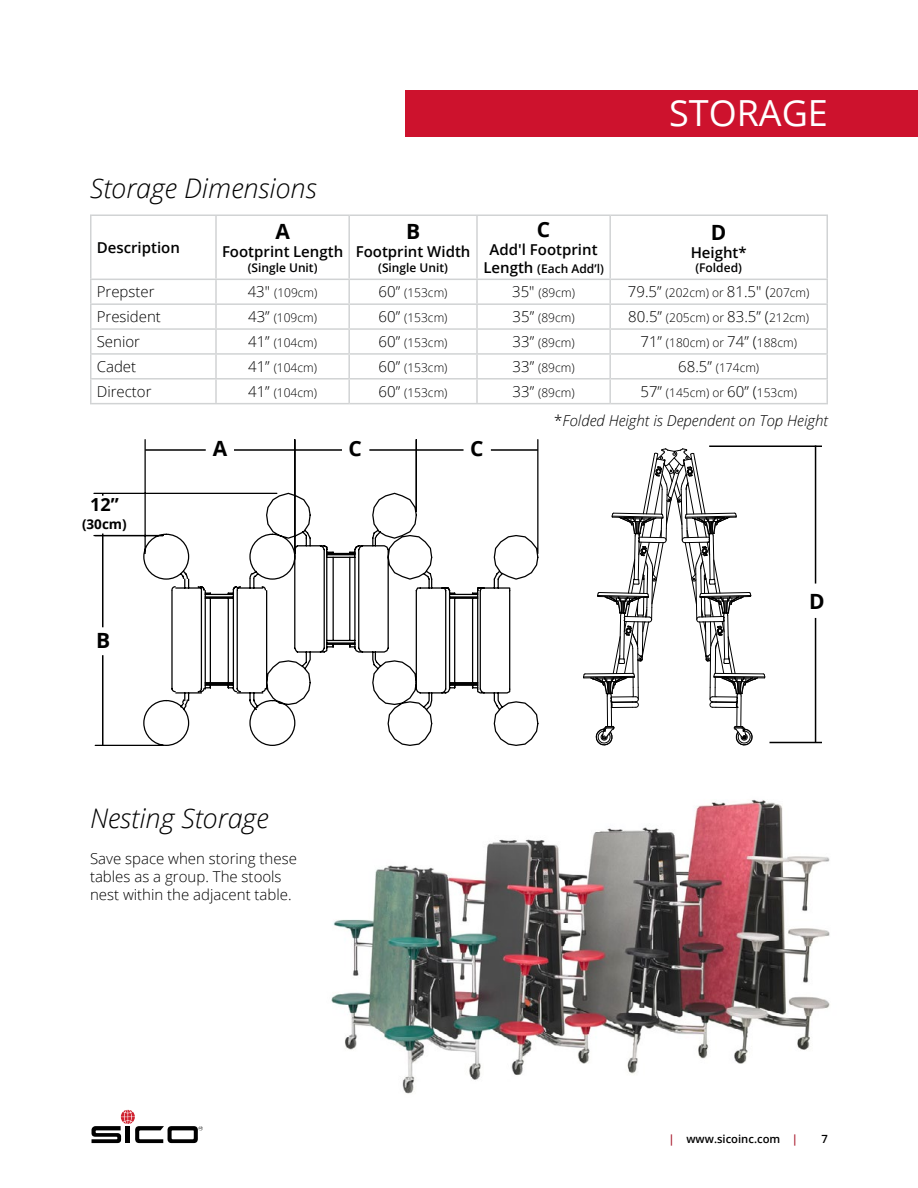
<style>
.page{position:relative;width:918px;height:1188px;background:#fff}
.page>*{position:absolute;margin:0;border:0;box-sizing:border-box;transform-origin:0 0}
.t1{font:36px "Open Sans";color:#fff}
.t2{font:italic 300 27px "Open Sans";color:#000}
.t3{font:700 21px "Open Sans";color:#000}
.t4{font:700 18px "Open Sans";color:#000}
.t5{font:300 15px/18px "Open Sans";color:#000}
.t6{font:600 15px "Open Sans";color:#000}
.t7{font:italic 300 15px "Open Sans";color:#000}
.t8{font:700 13.5px "Open Sans";color:#000}
.t9{font:300 12px "Open Sans";color:#000}
.t10{font:600 12px "Open Sans";color:#000}
.t11{font:600 11.25px "Open Sans";color:#000}
.s1{font-size:15px}
.s2{font-style:normal}
.s3{color:#a91a2d}
</style>
<div class="page">
<svg style="left:92px;top:1110px;width:111px;height:33px"></svg>
<svg style="left:93px;top:439px;width:445px;height:307px"></svg>
<img style="left:331px;top:799px;width:499px;height:295px">
<div style="left:405px;top:90px;width:513px;height:46px;background:#cd122d"></div>
<hr style="left:215px;top:216px;width:2px;height:63px;background:#d1d3d4">
<hr style="left:348px;top:216px;width:2px;height:63px;background:#d1d3d4">
<hr style="left:476px;top:216px;width:2px;height:63px;background:#d1d3d4">
<hr style="left:609px;top:216px;width:2px;height:63px;background:#d1d3d4">
<hr style="left:826px;top:216px;width:2px;height:63px;background:#d1d3d4">
<hr style="left:90px;top:280px;width:2px;height:23px;background:#d1d3d4">
<hr style="left:215px;top:280px;width:2px;height:23px;background:#d1d3d4">
<hr style="left:348px;top:280px;width:2px;height:23px;background:#d1d3d4">
<hr style="left:476px;top:280px;width:2px;height:23px;background:#d1d3d4">
<hr style="left:609px;top:280px;width:2px;height:23px;background:#d1d3d4">
<hr style="left:826px;top:280px;width:2px;height:23px;background:#d1d3d4">
<hr style="left:90px;top:305px;width:2px;height:23px;background:#d1d3d4">
<hr style="left:215px;top:305px;width:2px;height:23px;background:#d1d3d4">
<hr style="left:348px;top:305px;width:2px;height:23px;background:#d1d3d4">
<hr style="left:476px;top:305px;width:2px;height:23px;background:#d1d3d4">
<hr style="left:609px;top:305px;width:2px;height:23px;background:#d1d3d4">
<hr style="left:826px;top:305px;width:2px;height:23px;background:#d1d3d4">
<hr style="left:90px;top:330px;width:2px;height:23px;background:#d1d3d4">
<hr style="left:215px;top:330px;width:2px;height:23px;background:#d1d3d4">
<hr style="left:348px;top:330px;width:2px;height:23px;background:#d1d3d4">
<hr style="left:476px;top:330px;width:2px;height:23px;background:#d1d3d4">
<hr style="left:609px;top:330px;width:2px;height:23px;background:#d1d3d4">
<hr style="left:826px;top:330px;width:2px;height:23px;background:#d1d3d4">
<hr style="left:90px;top:355px;width:2px;height:23px;background:#d1d3d4">
<hr style="left:215px;top:355px;width:2px;height:23px;background:#d1d3d4">
<hr style="left:348px;top:355px;width:2px;height:23px;background:#d1d3d4">
<hr style="left:476px;top:355px;width:2px;height:23px;background:#d1d3d4">
<hr style="left:609px;top:355px;width:2px;height:23px;background:#d1d3d4">
<hr style="left:826px;top:355px;width:2px;height:23px;background:#d1d3d4">
<hr style="left:90px;top:380px;width:2px;height:23px;background:#d1d3d4">
<hr style="left:215px;top:380px;width:2px;height:23px;background:#d1d3d4">
<hr style="left:348px;top:380px;width:2px;height:23px;background:#d1d3d4">
<hr style="left:476px;top:380px;width:2px;height:23px;background:#d1d3d4">
<hr style="left:609px;top:380px;width:2px;height:23px;background:#d1d3d4">
<hr style="left:826px;top:380px;width:2px;height:23px;background:#d1d3d4">
<hr style="left:90px;top:214px;width:126px;height:2px;background:#d1d3d4">
<hr style="left:90px;top:216px;width:2px;height:63px;background:#d1d3d4">
<hr style="left:216px;top:214px;width:133px;height:2px;background:#d1d3d4">
<hr style="left:349px;top:214px;width:128px;height:2px;background:#d1d3d4">
<hr style="left:477px;top:214px;width:133px;height:2px;background:#d1d3d4">
<hr style="left:610px;top:214px;width:218px;height:2px;background:#d1d3d4">
<hr style="left:90px;top:279px;width:126px;height:1px;background:#d1d3d4">
<hr style="left:216px;top:279px;width:133px;height:1px;background:#d1d3d4">
<hr style="left:349px;top:279px;width:128px;height:1px;background:#d1d3d4">
<hr style="left:477px;top:279px;width:133px;height:1px;background:#d1d3d4">
<hr style="left:610px;top:279px;width:218px;height:1px;background:#d1d3d4">
<hr style="left:90px;top:303px;width:126px;height:2px;background:#d1d3d4">
<hr style="left:216px;top:303px;width:133px;height:2px;background:#d1d3d4">
<hr style="left:349px;top:303px;width:128px;height:2px;background:#d1d3d4">
<hr style="left:477px;top:303px;width:133px;height:2px;background:#d1d3d4">
<hr style="left:610px;top:303px;width:218px;height:2px;background:#d1d3d4">
<hr style="left:90px;top:328px;width:126px;height:2px;background:#d1d3d4">
<hr style="left:216px;top:328px;width:133px;height:2px;background:#d1d3d4">
<hr style="left:349px;top:328px;width:128px;height:2px;background:#d1d3d4">
<hr style="left:477px;top:328px;width:133px;height:2px;background:#d1d3d4">
<hr style="left:610px;top:328px;width:218px;height:2px;background:#d1d3d4">
<hr style="left:90px;top:353px;width:126px;height:2px;background:#d1d3d4">
<hr style="left:216px;top:353px;width:133px;height:2px;background:#d1d3d4">
<hr style="left:349px;top:353px;width:128px;height:2px;background:#d1d3d4">
<hr style="left:477px;top:353px;width:133px;height:2px;background:#d1d3d4">
<hr style="left:610px;top:353px;width:218px;height:2px;background:#d1d3d4">
<hr style="left:90px;top:378px;width:126px;height:2px;background:#d1d3d4">
<hr style="left:216px;top:378px;width:133px;height:2px;background:#d1d3d4">
<hr style="left:349px;top:378px;width:128px;height:2px;background:#d1d3d4">
<hr style="left:477px;top:378px;width:133px;height:2px;background:#d1d3d4">
<hr style="left:610px;top:378px;width:218px;height:2px;background:#d1d3d4">
<hr style="left:90px;top:403px;width:126px;height:1px;background:#d1d3d4">
<hr style="left:216px;top:403px;width:133px;height:1px;background:#d1d3d4">
<hr style="left:349px;top:403px;width:128px;height:1px;background:#d1d3d4">
<hr style="left:477px;top:403px;width:133px;height:1px;background:#d1d3d4">
<hr style="left:610px;top:403px;width:218px;height:1px;background:#d1d3d4">
<hr style="left:146px;top:449px;width:59px;height:2px;background:#000">
<hr style="left:235px;top:449px;width:59px;height:2px;background:#000">
<hr style="left:296px;top:449px;width:45px;height:2px;background:#000">
<hr style="left:417px;top:449px;width:46px;height:2px;background:#000">
<hr style="left:370px;top:449px;width:46px;height:2px;background:#000">
<hr style="left:492px;top:449px;width:45px;height:2px;background:#000">
<hr style="left:710px;top:446px;width:111px;height:1px;background:#000">
<hr style="left:770px;top:742px;width:51px;height:1px;background:#000">
<hr style="left:102px;top:534px;width:2px;height:93px;background:#000">
<hr style="left:102px;top:656px;width:2px;height:89px;background:#000">
<hr style="left:815px;top:619px;width:1px;height:123px;background:#000">
<hr style="left:815px;top:446px;width:1px;height:137px;background:#000">
<svg style="left:583px;top:448px;width:183px;height:298px"></svg>
<h2 class="t2" style="left:90px;top:170px;width:228px">Storage Dimensions</h2>
<p class="t6" style="left:97px;top:237px;width:85px">Description</p>
<h3 class="t3" style="left:275px;top:217px;width:16px">A</h3>
<p class="t6" style="left:222px;top:241px;width:123px">Footprint Length</p>
<p class="t10" style="left:248px;top:259px;width:71px">(Single Unit)</p>
<h3 class="t3" style="left:406px;top:217px;width:16px">B</h3>
<p class="t6" style="left:356px;top:241px;width:116px">Footprint Width</p>
<p class="t10" style="left:378px;top:259px;width:71px">(Single Unit)</p>
<h3 class="t3" style="left:537px;top:215px;width:15px">C</h3>
<p class="t6" style="left:490px;top:240px;width:109px">Add'l Footprint</p>
<p class="t10" style="left:483px;top:261px;width:122px"><span class="s1">Length</span> (Each Add’l)</p>
<h1 class="t1" style="left:669px;top:88px;width:160px">STORAGE</h1>
<h3 class="t3" style="left:711px;top:218px;width:17px">D</h3>
<p class="t6" style="left:691px;top:242px;width:58px">Height*</p>
<p class="t10" style="left:695px;top:260px;width:48px">(Folded)</p>
<p class="t5" style="left:97px;top:283px;width:59px">Prepster</p>
<p class="t9" style="left:248px;top:285px;width:71px"><span class="s1">43"</span> (109cm)</p>
<p class="t9" style="left:379px;top:285px;width:70px"><span class="s1">60”</span> (153cm)</p>
<p class="t9" style="left:512px;top:285px;width:64px"><span class="s1">35"</span> (89cm)</p>
<p class="t9" style="left:628px;top:285px;width:183px"><span class="s1">79.5”</span> (202cm) or <span class="s1">81.5" (</span>207cm)</p>
<p class="t5" style="left:97px;top:308px;width:66px">President</p>
<p class="t9" style="left:248px;top:310px;width:70px"><span class="s1">43”</span> (109cm)</p>
<p class="t9" style="left:379px;top:310px;width:70px"><span class="s1">60”</span> (153cm)</p>
<p class="t9" style="left:513px;top:310px;width:64px"><span class="s1">35”</span> (89cm)</p>
<p class="t9" style="left:628px;top:310px;width:182px"><span class="s1">80.5”</span> (205cm) or <span class="s1">83.5” (</span>212cm)</p>
<p class="t5" style="left:97px;top:332px;width:45px">Senior</p>
<p class="t9" style="left:248px;top:335px;width:70px"><span class="s1">41”</span> (104cm)</p>
<p class="t9" style="left:379px;top:335px;width:70px"><span class="s1">60”</span> (153cm)</p>
<p class="t9" style="left:513px;top:335px;width:64px"><span class="s1">33”</span> (89cm)</p>
<p class="t9" style="left:640px;top:335px;width:158px"><span class="s1">71”</span> (180cm) or <span class="s1">74” (</span>188cm)</p>
<p class="t5" style="left:97px;top:357px;width:41px">Cadet</p>
<p class="t9" style="left:248px;top:360px;width:70px"><span class="s1">41”</span> (104cm)</p>
<p class="t9" style="left:379px;top:360px;width:70px"><span class="s1">60”</span> (153cm)</p>
<p class="t9" style="left:513px;top:360px;width:64px"><span class="s1">33”</span> (89cm)</p>
<p class="t9" style="left:678px;top:360px;width:83px"><span class="s1">68.5”</span> (174cm)</p>
<p class="t5" style="left:97px;top:382px;width:56px">Director</p>
<p class="t9" style="left:248px;top:384px;width:70px"><span class="s1">41”</span> (104cm)</p>
<p class="t9" style="left:379px;top:384px;width:70px"><span class="s1">60”</span> (153cm)</p>
<p class="t9" style="left:513px;top:384px;width:64px"><span class="s1">33”</span> (89cm)</p>
<p class="t9" style="left:640px;top:384px;width:158px"><span class="s1">57”</span> (145cm) or <span class="s1">60” (</span>153cm)</p>
<h3 class="t4" style="left:90px;top:492px;width:30px">12”</h3>
<p class="t8" style="left:82px;top:515px;width:46px">(30cm)</p>
<h3 class="t3" style="left:96px;top:625px;width:16px">B</h3>
<h3 class="t3" style="left:213px;top:434px;width:16px">A</h3>
<h3 class="t3" style="left:349px;top:434px;width:15px">C</h3>
<h3 class="t3" style="left:470px;top:434px;width:15px">C</h3>
<h2 class="t2" style="left:90px;top:800px;width:180px">Nesting Storage</h2>
<p class="t5" style="left:90px;top:849px;width:208px">Save space when storing these tables as a group. The stools nest within the adjacent table.</p>
<p class="t7" style="left:554px;top:410px;width:275px"><span class="s2">*</span>Folded Height is Dependent on Top Height</p>
<h3 class="t3" style="left:809px;top:586px;width:17px">D</h3>
<p class="t11" style="left:669px;top:1131px;width:131px"><span class="s3">|</span> www.sicoinc.com <span class="s3">|</span></p>
<p class="t11" style="left:822px;top:1131px;width:8px">7</p>
</div>
